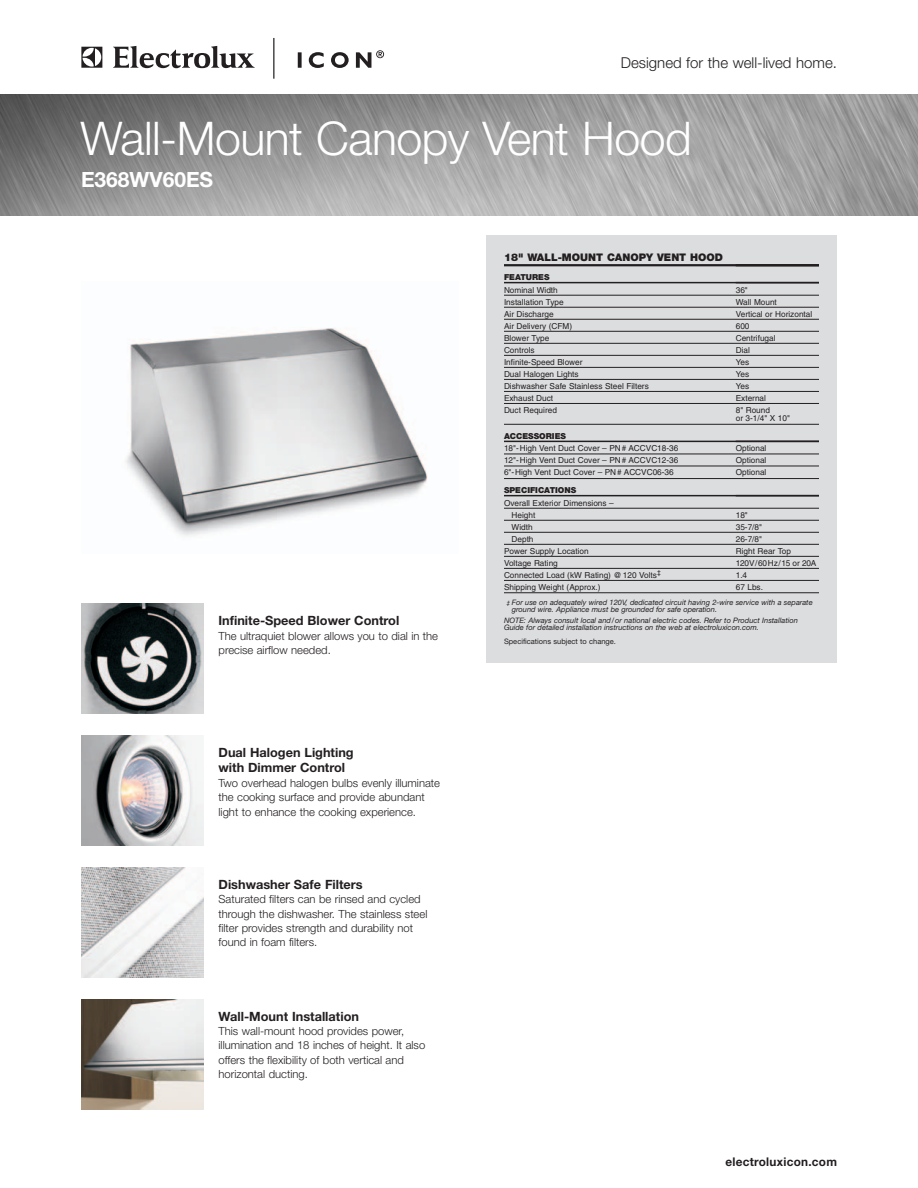
<style>
.page{position:relative;width:918px;height:1188px;background:#fff}
.page>*{position:absolute;margin:0;border:0;box-sizing:border-box;transform-origin:0 0}
.t1{font:300 46.5px "Helvetica Neue";letter-spacing:-.01em;color:#fff}
.t2{font:700 21px "Helvetica Neue";color:#fff}
.t3{font:300 15px "Helvetica Neue";color:#231f20}
.t4{font:700 12.75px/15.8px "Helvetica Neue";color:#231f20}
.t5{font:700 12px "Helvetica Neue";letter-spacing:.02em;color:#231f20}
.t6{font:300 11.25px/14.2px "Helvetica Neue";color:#231f20}
.t7{font:900 10.5px "Helvetica Neue";color:#231f20}
.t8{font:8.25px/12px "Helvetica";color:#231f20}
.t9{font:900 8.25px "Helvetica Neue";color:#231f20}
.t10{font:italic 7.5px/7.5px "Helvetica Neue";color:#231f20}
.t11{font:7.5px "Helvetica Neue";color:#231f20}
.s1{font-size:6px}
</style>
<div class="page">
<img style="left:0;top:94px;width:918px;height:122px">
<img style="left:125px;top:328px;width:303px;height:208px">
<div style="left:486px;top:235px;width:351px;height:428px;background:#dcdddf"></div>
<hr style="left:504px;top:264px;width:315px;height:2px;background:#231f20">
<hr style="left:504px;top:282px;width:315px;height:1px;background:#231f20">
<hr style="left:504px;top:295px;width:315px;height:1px;background:#231f20">
<hr style="left:504px;top:307px;width:315px;height:1px;background:#231f20">
<hr style="left:504px;top:319px;width:315px;height:1px;background:#231f20">
<hr style="left:504px;top:331px;width:315px;height:1px;background:#231f20">
<hr style="left:504px;top:343px;width:315px;height:1px;background:#231f20">
<hr style="left:504px;top:355px;width:315px;height:1px;background:#231f20">
<hr style="left:504px;top:367px;width:315px;height:1px;background:#231f20">
<hr style="left:504px;top:379px;width:315px;height:1px;background:#231f20">
<hr style="left:504px;top:391px;width:315px;height:1px;background:#231f20">
<hr style="left:504px;top:403px;width:315px;height:1px;background:#231f20">
<hr style="left:504px;top:424px;width:315px;height:1px;background:#231f20">
<hr style="left:504px;top:441px;width:315px;height:1px;background:#231f20">
<hr style="left:504px;top:454px;width:315px;height:1px;background:#231f20">
<hr style="left:504px;top:466px;width:315px;height:1px;background:#231f20">
<hr style="left:504px;top:478px;width:315px;height:1px;background:#231f20">
<hr style="left:504px;top:495px;width:315px;height:1px;background:#231f20">
<hr style="left:504px;top:508px;width:315px;height:1px;background:#231f20">
<hr style="left:504px;top:520px;width:315px;height:1px;background:#231f20">
<hr style="left:504px;top:532px;width:315px;height:1px;background:#231f20">
<hr style="left:504px;top:544px;width:315px;height:1px;background:#231f20">
<hr style="left:504px;top:556px;width:315px;height:1px;background:#231f20">
<hr style="left:504px;top:568px;width:315px;height:1px;background:#231f20">
<hr style="left:504px;top:580px;width:315px;height:1px;background:#231f20">
<hr style="left:504px;top:592px;width:315px;height:1px;background:#231f20">
<img style="left:81px;top:604px;width:123px;height:110px">
<img style="left:81px;top:736px;width:123px;height:110px">
<img style="left:81px;top:868px;width:123px;height:110px">
<img style="left:81px;top:999px;width:123px;height:110px">
<svg style="left:81px;top:38px;width:303px;height:41px"></svg>
<h3 class="t3" style="left:621px;top:57px;width:218px">Designed for the well-lived home.</h3>
<h1 class="t1" style="left:80px;top:121px;width:613px">Wall-Mount Canopy Vent Hood</h1>
<h2 class="t2" style="left:81px;top:172px;width:134px">E368WV60ES</h2>
<h3 class="t4" style="left:219px;top:614px;width:182px">Infinite-Speed Blower Control</h3>
<h3 class="t6" style="left:219px;top:630px;width:221px">The ultraquiet blower allows you to dial in the precise airflow needed.</h3>
<h3 class="t4" style="left:219px;top:746px;width:137px">Dual Halogen Lighting with Dimmer Control</h3>
<h3 class="t6" style="left:219px;top:777px;width:223px">Two overhead halogen bulbs evenly illuminate the cooking surface and provide abundant light to enhance the cooking experience.</h3>
<h3 class="t4" style="left:219px;top:878px;width:146px">Dishwasher Safe Filters</h3>
<h3 class="t6" style="left:219px;top:893px;width:210px">Saturated filters can be rinsed and cycled through the dishwasher. The stainless steel filter provides strength and durability not found in foam filters.</h3>
<h3 class="t4" style="left:219px;top:1010px;width:142px">Wall-Mount Installation</h3>
<h3 class="t6" style="left:219px;top:1025px;width:208px">This wall-mount hood provides power, illumination and 18 inches of height. It also offers the flexibility of both vertical and horizontal ducting.</h3>
<p class="t7" style="left:504px;top:253px;width:221px">18" WALL-MOUNT CANOPY VENT HOOD</p>
<p class="t9" style="left:504px;top:274px;width:47px">FEATURES</p>
<p class="t8" style="left:504px;top:285px;width:146px">Nominal Width<br>Installation Type<br>Air Discharge<br>Air Delivery (CFM)<br>Blower Type<br>Controls<br>Infinite-Speed Blower<br>Dual Halogen Lights<br>Dishwasher Safe Stainless Steel Filters<br>Exhaust Duct<br>Duct Required</p>
<p class="t9" style="left:504px;top:433px;width:64px">ACCESSORIES</p>
<p class="t8" style="left:504px;top:443px;width:176px;text-align:justify">18"-High Vent Duct Cover – PN# ACCVC18-36<br>12"-High Vent Duct Cover – PN# ACCVC12-36<br>6"-High Vent Duct Cover – PN# ACCVC06-36</p>
<p class="t9" style="left:504px;top:487px;width:74px">SPECIFICATIONS</p>
<p class="t8" style="left:504px;top:498px;width:111px">Overall Exterior Dimensions –</p>
<p class="t8" style="left:512px;top:510px;width:25px">Height</p>
<p class="t8" style="left:512px;top:522px;width:23px">Width</p>
<p class="t8" style="left:512px;top:534px;width:24px">Depth</p>
<p class="t8" style="left:504px;top:546px;width:86px">Power Supply Location</p>
<p class="t8" style="left:504px;top:558px;width:55px">Voltage Rating</p>
<p class="t8" style="left:504px;top:570px;width:158px">Connected Load (kW Rating) @120 Volts<sup>‡</sup></p>
<p class="t8" style="left:504px;top:582px;width:98px">Shipping Weight (Approx.)</p>
<p class="t10" style="left:512px;top:599px;width:302px;text-indent:-5px"><span class="s1">‡</span> For use on adequately wired 120V, dedicated circuit having 2-wire service with a separate ground wire. Appliance must be grounded for safe operation.</p>
<p class="t10" style="left:504px;top:617px;width:295px">NOTE: Always consult local and/or national electric codes. Refer to Product Installation<br>Guide for detailed installation instructions on the web at electroluxicon.com.</p>
<p class="t11" style="left:504px;top:639px;width:114px">Specifications subject to change.</p>
<p class="t8" style="left:736px;top:285px;width:78px">36"<br>Wall Mount<br>Vertical or Horizontal<br>600<br>Centrifugal<br>Dial<br>Yes<br>Yes<br>Yes<br>External<br>8" Round</p>
<p class="t8" style="left:736px;top:413px;width:56px">or 3-1/4" X 10"</p>
<p class="t8" style="left:736px;top:443px;width:32px;text-align:justify">Optional Optional Optional</p>
<p class="t8" style="left:736px;top:510px;width:82px">18"<br>35-7/8"<br>26-7/8"<br>Right Rear Top<br>120V/60Hz/15 or 20A<br>1.4<br>67 Lbs.</p>
<h3 class="t5" style="left:725px;top:1157px;width:113px">electroluxicon.com</h3>
</div>
